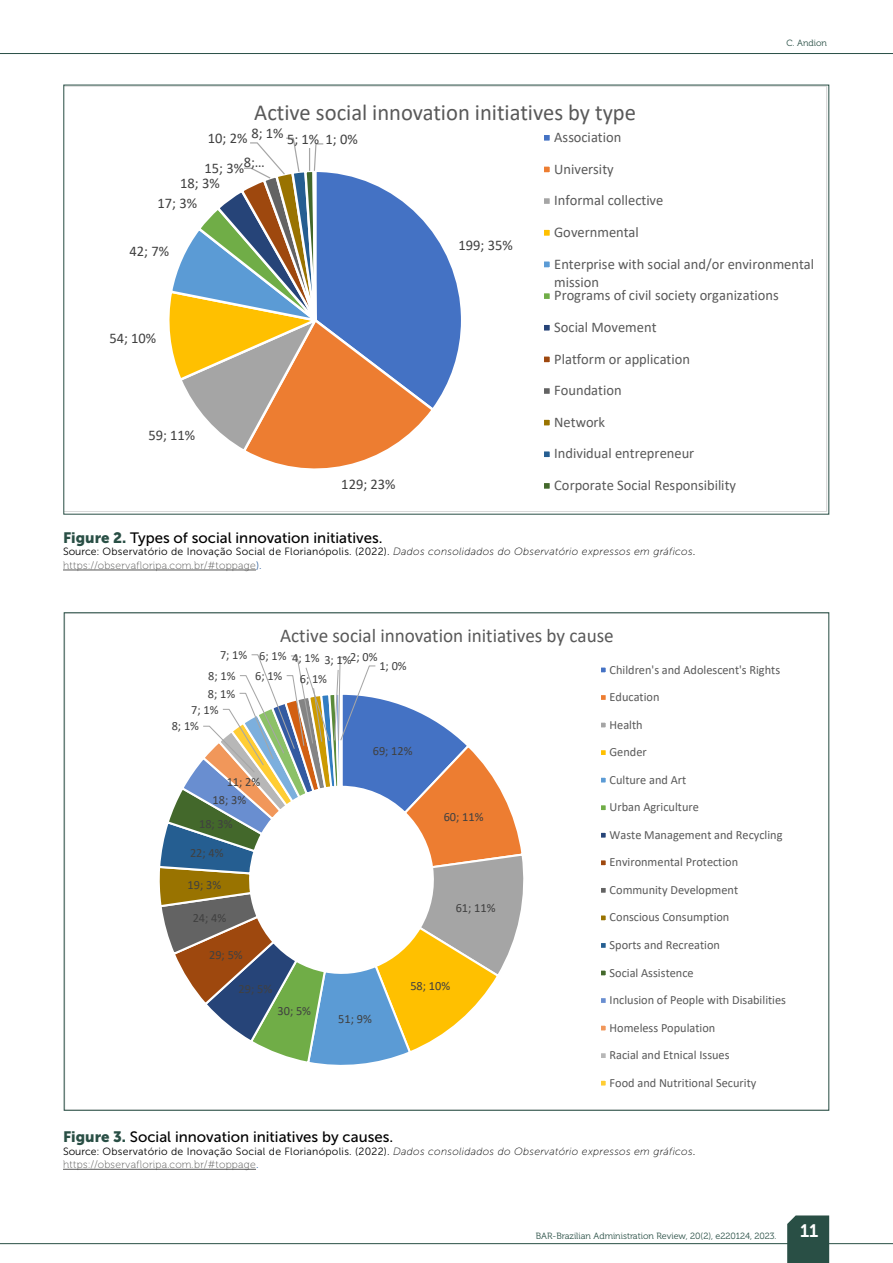
<style>
.page{position:relative;width:893px;height:1263px;background:#fff}
.page>*{position:absolute;margin:0;border:0;box-sizing:border-box;transform-origin:0 0}
.t1{font:22.95px "Calibri";color:#595959}
.t2{font:19.5px "Calibri";color:#595959}
.t3{font:18px "Museo Sans 700";color:#fff}
.t4{font:15px "Museo Sans 500";color:#000}
.t5{font:14.7px/31.7px "Calibri";color:#595959}
.t6{font:14.7px "Calibri";color:#404040}
.t7{font:12.45px "Calibri";color:#595959}
.t8{font:12.45px "Calibri";color:#404040}
.t9{font:10.5px "Museo Sans 300";letter-spacing:.025em;color:#000}
.t10{font:10.5px "Museo 100";letter-spacing:.025em;color:#575756}
.t11{font:9px "Museo 300";color:#294f45}
.s1{font-family:"Museo Sans 900";color:#294f45}
.s2{font-family:"Museo Sans 100";font-style:italic}
.s3{font-family:"Museo Sans 300";color:#275b9b}
</style>
<div class="page">
<div style="left:787px;top:1215px;width:42px;height:48px;background:#294f45"></div>
<hr style="left:0;top:53px;width:893px;height:1px;background:#294f45">
<hr style="left:0;top:1243px;width:893px;height:1px;background:#294f45">
<svg style="left:65px;top:87px;width:762px;height:425px"></svg>
<hr style="left:63px;top:570px;width:193px;height:1px;background:#575756">
<hr style="left:63px;top:1169px;width:193px;height:1px;background:#575756">
<svg style="left:159px;top:654px;width:365px;height:411px"></svg>
<div style="left:600px;top:666px;width:7px;height:7px;background:#4472c4"></div>
<div style="left:599px;top:665px;width:9px;height:9px;border:2px solid #fff"></div>
<div style="left:600px;top:694px;width:7px;height:7px;background:#ed7d31"></div>
<div style="left:599px;top:693px;width:9px;height:9px;border:2px solid #fff"></div>
<div style="left:600px;top:722px;width:7px;height:6px;background:#a5a5a5"></div>
<div style="left:599px;top:721px;width:9px;height:8px;border:2px solid #fff"></div>
<div style="left:600px;top:749px;width:7px;height:7px;background:#ffc000"></div>
<div style="left:599px;top:748px;width:9px;height:9px;border:2px solid #fff"></div>
<div style="left:600px;top:777px;width:7px;height:6px;background:#5b9bd5"></div>
<div style="left:599px;top:776px;width:9px;height:9px;border:2px solid #fff"></div>
<div style="left:600px;top:804px;width:7px;height:7px;background:#70ad47"></div>
<div style="left:599px;top:803px;width:9px;height:9px;border:2px solid #fff"></div>
<div style="left:600px;top:832px;width:7px;height:7px;background:#264478"></div>
<div style="left:599px;top:831px;width:9px;height:9px;border:2px solid #fff"></div>
<div style="left:600px;top:859px;width:7px;height:7px;background:#9e480e"></div>
<div style="left:599px;top:858px;width:9px;height:9px;border:2px solid #fff"></div>
<div style="left:600px;top:887px;width:7px;height:7px;background:#636363"></div>
<div style="left:599px;top:886px;width:9px;height:9px;border:2px solid #fff"></div>
<div style="left:600px;top:914px;width:7px;height:7px;background:#997300"></div>
<div style="left:599px;top:913px;width:9px;height:9px;border:2px solid #fff"></div>
<div style="left:600px;top:942px;width:7px;height:7px;background:#255e91"></div>
<div style="left:599px;top:941px;width:9px;height:9px;border:2px solid #fff"></div>
<div style="left:600px;top:969px;width:7px;height:7px;background:#43682b"></div>
<div style="left:599px;top:968px;width:9px;height:9px;border:2px solid #fff"></div>
<div style="left:600px;top:997px;width:7px;height:7px;background:#698ed0"></div>
<div style="left:599px;top:996px;width:9px;height:9px;border:2px solid #fff"></div>
<div style="left:600px;top:1025px;width:7px;height:6px;background:#f1975a"></div>
<div style="left:599px;top:1023px;width:9px;height:9px;border:2px solid #fff"></div>
<div style="left:600px;top:1052px;width:7px;height:7px;background:#b7b7b7"></div>
<div style="left:599px;top:1051px;width:9px;height:9px;border:2px solid #fff"></div>
<div style="left:600px;top:1080px;width:7px;height:6px;background:#ffcd33"></div>
<div style="left:599px;top:1079px;width:9px;height:8px;border:2px solid #fff"></div>
<p class="t11" style="left:786px;top:38px;width:42px">C. Andion</p>
<h1 class="t1" style="left:254px;top:97px;width:383px">Active social innovation initiatives by type</h1>
<p class="t5" style="left:554px;top:121px;width:261px">Association<br>University<br>Informal collective<br>Governmental<br>Enterprise with social and/or environmental</p>
<p class="t5" style="left:554px;top:274px;width:226px;line-height:13.6px">mission<br>Programs of civil society organizations</p>
<p class="t5" style="left:554px;top:311px;width:183px">Social Movement<br>Platform or application<br>Foundation<br>Network<br>Individual entrepreneur<br>Corporate Social Responsibility</p>
<p class="t4" style="left:63px;top:529px;width:321px"><span class="s1">Figure 2.</span> Types of social innovation initiatives.</p>
<p class="t9" style="left:63px;top:546px;width:634px">Source: Observatório de Inovação Social de Florianópolis. (2022). <span class="s2">Dados consolidados do Observatório expressos em gráficos</span>.</p>
<p class="t10" style="left:63px;top:560px;width:200px">https://observafloripa.com.br/#toppage<span class="s3">).</span></p>
<p class="t6" style="left:208px;top:128px;width:151px">10; 2% 8; 1% 5; 1% 1; 0%</p>
<p class="t6" style="left:205px;top:158px;width:62px">15; 3%8; …</p>
<p class="t6" style="left:180px;top:172px;width:41px">18; 3%</p>
<p class="t6" style="left:158px;top:193px;width:41px">17; 3%</p>
<p class="t6" style="left:459px;top:235px;width:56px">199; 35%</p>
<p class="t6" style="left:130px;top:241px;width:41px">42; 7%</p>
<p class="t6" style="left:109px;top:328px;width:48px">54; 10%</p>
<p class="t6" style="left:148px;top:425px;width:48px">59; 11%</p>
<p class="t6" style="left:341px;top:473px;width:56px">129; 23%</p>
<h2 class="t2" style="left:280px;top:622px;width:335px">Active social innovation initiatives by cause</h2>
<p class="t7" style="left:610px;top:661px;width:172px">Children's and Adolescent's Rights</p>
<p class="t7" style="left:610px;top:688px;width:51px">Education</p>
<p class="t7" style="left:610px;top:716px;width:35px">Health</p>
<p class="t7" style="left:610px;top:743px;width:39px">Gender</p>
<p class="t7" style="left:610px;top:771px;width:78px">Culture and Art</p>
<p class="t7" style="left:610px;top:798px;width:91px">Urban Agriculture</p>
<p class="t7" style="left:610px;top:826px;width:174px">Waste Management and Recycling</p>
<p class="t7" style="left:610px;top:853px;width:130px">Environmental Protection</p>
<p class="t7" style="left:610px;top:881px;width:130px">Community Development</p>
<p class="t7" style="left:610px;top:909px;width:121px">Conscious Consumption</p>
<p class="t7" style="left:610px;top:936px;width:112px">Sports and Recreation</p>
<p class="t7" style="left:610px;top:964px;width:86px">Social Assistence</p>
<p class="t7" style="left:610px;top:991px;width:178px">Inclusion of People with Disabilities</p>
<p class="t7" style="left:610px;top:1019px;width:107px">Homeless Population</p>
<p class="t7" style="left:610px;top:1046px;width:121px">Racial and Etnical Issues</p>
<p class="t7" style="left:610px;top:1074px;width:148px">Food and Nutritional Security</p>
<p class="t8" style="left:220px;top:646px;width:29px">7; 1%</p>
<p class="t8" style="left:259px;top:647px;width:29px">6; 1%</p>
<p class="t8" style="left:292px;top:649px;width:87px">4; 1% 3; 1%2; 0%</p>
<p class="t8" style="left:379px;top:657px;width:29px">1; 0%</p>
<p class="t8" style="left:208px;top:667px;width:29px">8; 1%</p>
<p class="t8" style="left:255px;top:667px;width:29px">6; 1%</p>
<p class="t8" style="left:300px;top:670px;width:29px">6; 1%</p>
<p class="t8" style="left:208px;top:685px;width:29px">8; 1%</p>
<p class="t8" style="left:191px;top:701px;width:29px">7; 1%</p>
<p class="t8" style="left:172px;top:718px;width:29px">8; 1%</p>
<p class="t8" style="left:373px;top:742px;width:41px">69; 12%</p>
<p class="t8" style="left:227px;top:773px;width:35px">11; 2%</p>
<p class="t8" style="left:213px;top:791px;width:35px">18; 3%</p>
<p class="t8" style="left:444px;top:808px;width:41px">60; 11%</p>
<p class="t8" style="left:199px;top:815px;width:35px">18; 3%</p>
<p class="t8" style="left:190px;top:845px;width:35px">22; 4%</p>
<p class="t8" style="left:188px;top:876px;width:35px">19; 3%</p>
<p class="t8" style="left:456px;top:899px;width:41px">61; 11%</p>
<p class="t8" style="left:193px;top:909px;width:35px">24; 4%</p>
<p class="t8" style="left:209px;top:946px;width:35px">29; 5%</p>
<p class="t8" style="left:410px;top:977px;width:41px">58; 10%</p>
<p class="t8" style="left:239px;top:980px;width:35px">29; 5%</p>
<p class="t8" style="left:278px;top:1002px;width:35px">30; 5%</p>
<p class="t8" style="left:338px;top:1010px;width:35px">51; 9%</p>
<p class="t4" style="left:63px;top:1129px;width:332px"><span class="s1">Figure 3.</span> Social innovation initiatives by causes.</p>
<p class="t9" style="left:63px;top:1145px;width:634px">Source: Observatório de Inovação Social de Florianópolis. (2022). <span class="s2">Dados consolidados do Observatório expressos em gráficos</span>.</p>
<p class="t10" style="left:63px;top:1159px;width:197px">https://observafloripa.com.br/#toppage<span class="s3">.</span></p>
<p class="t11" style="left:536px;top:1231px;width:242px">BAR-Brazilian Administration Review, 20(2), e220124, 2023.</p>
<h3 class="t3" style="left:800px;top:1221px;width:20px">11</h3>
</div>
